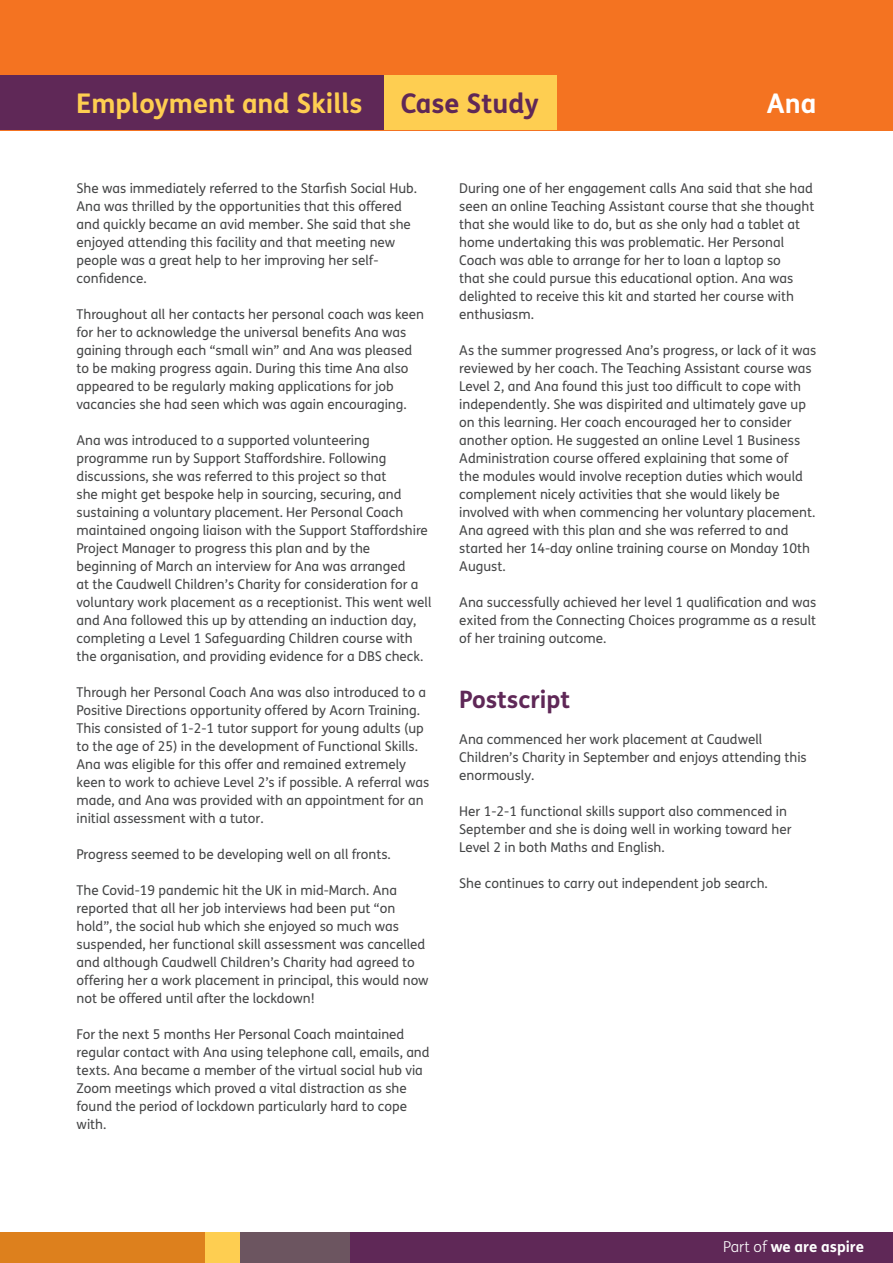
<style>
.page{position:relative;width:893px;height:1263px;background:#fff}
.page>*{position:absolute;margin:0;border:0;box-sizing:border-box;transform-origin:0 0}
.t1{font:700 27.15px "FS Me";color:#fece51}
.t2{font:700 27.15px "FS Me";color:#5f2857}
.t3{font:700 27.15px "FS Me";color:#fff}
.t4{font:700 24px "FS Me";color:#5f2857}
.t5{font:700 15px "FS Me";color:#fff}
.t6{font:13.5px/18px "FS Me";color:#454647}
.s1{font-weight:300}
</style>
<div class="page">
<div style="left:0;top:0;width:893px;height:130px;background:#f47321"></div>
<div style="left:0;top:1232px;width:240px;height:31px;background:#dd801d"></div>
<div style="left:349px;top:1232px;width:544px;height:31px;background:#5f2857"></div>
<div style="left:240px;top:1232px;width:110px;height:31px;background:#6c5560"></div>
<div style="left:205px;top:1232px;width:35px;height:31px;background:#fece51"></div>
<div style="left:0;top:75px;width:384px;height:55px;background:#5f2857"></div>
<div style="left:384px;top:75px;width:173px;height:55px;background:#fece51"></div>
<p class="t1" style="left:76px;top:86px;width:288px">Employment and Skills</p>
<p class="t2" style="left:401px;top:86px;width:140px">Case Study</p>
<p class="t3" style="left:767px;top:86px;width:51px">Ana</p>
<p class="t6" style="left:77px;top:180px;width:342px">She was immediately referred to the Starfish Social Hub.<br>Ana was thrilled by the opportunities that this offered and quickly became an avid member. She said that she enjoyed attending this facility and that meeting new people was a great help to her improving her self&shy;confidence.</p>
<p class="t6" style="left:77px;top:306px;width:349px">Throughout all her contacts her personal coach was keen for her to acknowledge the universal benefits Ana was gaining through each “small win” and Ana was pleased to be making progress again. During this time Ana also appeared to be regularly making applications for job vacancies she had seen which was again encouraging.</p>
<p class="t6" style="left:77px;top:432px;width:356px">Ana was introduced to a supported volunteering programme run by Support Staffordshire. Following discussions, she was referred to this project so that<br>she might get bespoke help in sourcing, securing, and sustaining a voluntary placement. Her Personal Coach maintained ongoing liaison with the Support Staffordshire Project Manager to progress this plan and by the beginning of March an interview for Ana was arranged<br>at the Caudwell Children’s Charity for consideration for a voluntary work placement as a receptionist. This went well and Ana followed this up by attending an induction day, completing a Level 1 Safeguarding Children course with the organisation, and providing evidence for a DBS check.</p>
<p class="t6" style="left:77px;top:684px;width:354px">Through her Personal Coach Ana was also introduced to a Positive Directions opportunity offered by Acorn Training.<br>This consisted of 1-2-1 tutor support for young adults (up to the age of 25) in the development of Functional Skills.<br>Ana was eligible for this offer and remained extremely keen to work to achieve Level 2’s if possible. A referral was made, and Ana was provided with an appointment for an initial assessment with a tutor.</p>
<p class="t6" style="left:77px;top:846px;width:316px">Progress seemed to be developing well on all fronts.</p>
<p class="t6" style="left:77px;top:882px;width:354px">The Covid-19 pandemic hit the UK in mid-March. Ana reported that all her job interviews had been put “on hold”, the social hub which she enjoyed so much was suspended, her functional skill assessment was cancelled and although Caudwell Children’s Charity had agreed to offering her a work placement in principal, this would now not be offered until after the lockdown!</p>
<p class="t6" style="left:77px;top:1026px;width:355px">For the next 5 months Her Personal Coach maintained regular contact with Ana using telephone call, emails, and texts. Ana became a member of the virtual social hub via Zoom meetings which proved a vital distraction as she found the period of lockdown particularly hard to cope with.</p>
<p class="t6" style="left:459px;top:180px;width:357px">During one of her engagement calls Ana said that she had seen an online Teaching Assistant course that she thought that she would like to do, but as she only had a tablet at home undertaking this was problematic. Her Personal Coach was able to arrange for her to loan a laptop so<br>that she could pursue this educational option. Ana was delighted to receive this kit and started her course with enthusiasm.</p>
<p class="t6" style="left:459px;top:342px;width:358px">As the summer progressed Ana’s progress, or lack of it was reviewed by her coach. The Teaching Assistant course was Level 2, and Ana found this just too difficult to cope with independently. She was dispirited and ultimately gave up on this learning. Her coach encouraged her to consider another option. He suggested an online Level 1 Business Administration course offered explaining that some of<br>the modules would involve reception duties which would complement nicely activities that she would likely be involved with when commencing her voluntary placement.<br>Ana agreed with this plan and she was referred to and started her 14-day online training course on Monday 10th August.</p>
<p class="t6" style="left:459px;top:594px;width:359px;text-align:justify">Ana successfully achieved her level 1 qualification and was exited from the Connecting Choices programme as a result of her training outcome.</p>
<p class="t4" style="left:459px;top:684px;width:112px">Postscript</p>
<p class="t6" style="left:459px;top:730px;width:349px">Ana commenced her work placement at Caudwell<br>Children’s Charity in September and enjoys attending this enormously.</p>
<p class="t6" style="left:459px;top:802px;width:334px">Her 1-2-1 functional skills support also commenced in<br>September and she is doing well in working toward her<br>Level 2 in both Maths and English.</p>
<p class="t6" style="left:459px;top:874px;width:310px">She continues to carry out independent job search.</p>
<p class="t5" style="left:723px;top:1237px;width:142px"><span class="s1">Part of</span> we are aspire</p>
</div>
